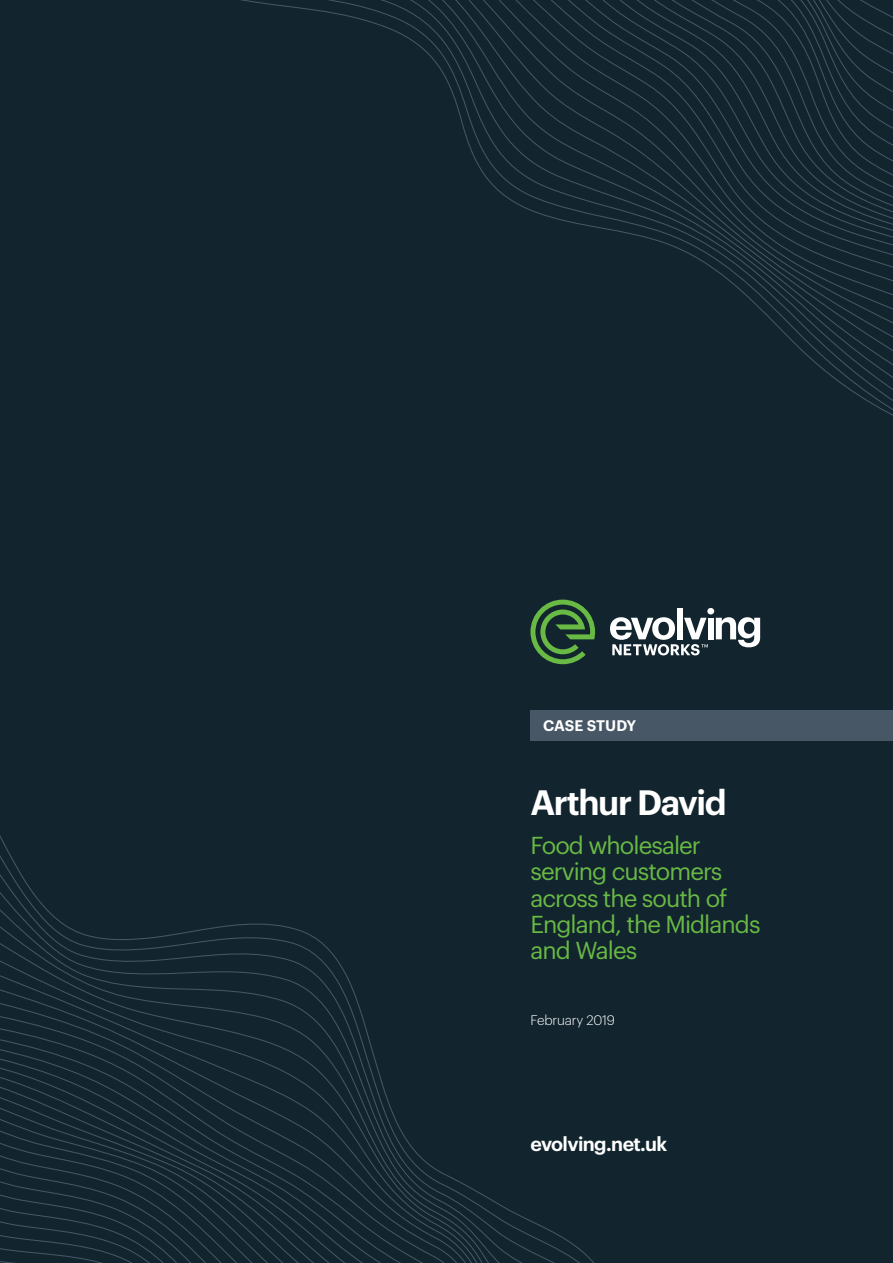
<style>
.page{position:relative;width:893px;height:1263px;background:#12252e}
.page>*{position:absolute;margin:0;border:0;box-sizing:border-box;transform-origin:0 0}
.t1{font:600 34.5px "Graphik";letter-spacing:-.04em;color:#fff}
.t2{font:24px/26.2px "Graphik";letter-spacing:-.04em;color:#69b945}
.t3{font:600 19.5px "Graphik";letter-spacing:-.03em;color:#fff}
.t4{font:600 15px "Graphik";letter-spacing:-.01em;color:#fff}
.t5{font:300 13.5px "Graphik";letter-spacing:-.01em;color:#fff}
</style>
<div class="page">
<svg style="left:0;top:835px;width:594px;height:428px"></svg>
<div style="left:677px;top:608px;width:6px;height:31px;background:#fff"></div>
<div style="left:708px;top:618px;width:6px;height:21px;background:#fff"></div>
<svg style="left:716px;top:617px;width:44px;height:30px"></svg>
<svg style="left:610px;top:617px;width:98px;height:38px"></svg>
<svg style="left:530px;top:600px;width:65px;height:64px"></svg>
<div style="left:707px;top:608px;width:7px;height:6px;background:#fff;border-radius:50%"></div>
<div style="left:530px;top:710px;width:363px;height:31px;background:#475765"></div>
<svg style="left:241px;top:0;width:652px;height:416px"></svg>
<p class="t4" style="left:543px;top:714px;width:95px">CASE STUDY</p>
<h1 class="t1" style="left:530px;top:776px;width:198px">Arthur David</h1>
<p class="t2" style="left:530px;top:830px;width:232px">Food wholesaler serving customers across the south of<br>England, the Midlands and Wales</p>
<p class="t5" style="left:530px;top:1010px;width:86px">February 2019</p>
<p class="t3" style="left:530px;top:1129px;width:138px">evolving.net.uk</p>
</div>
